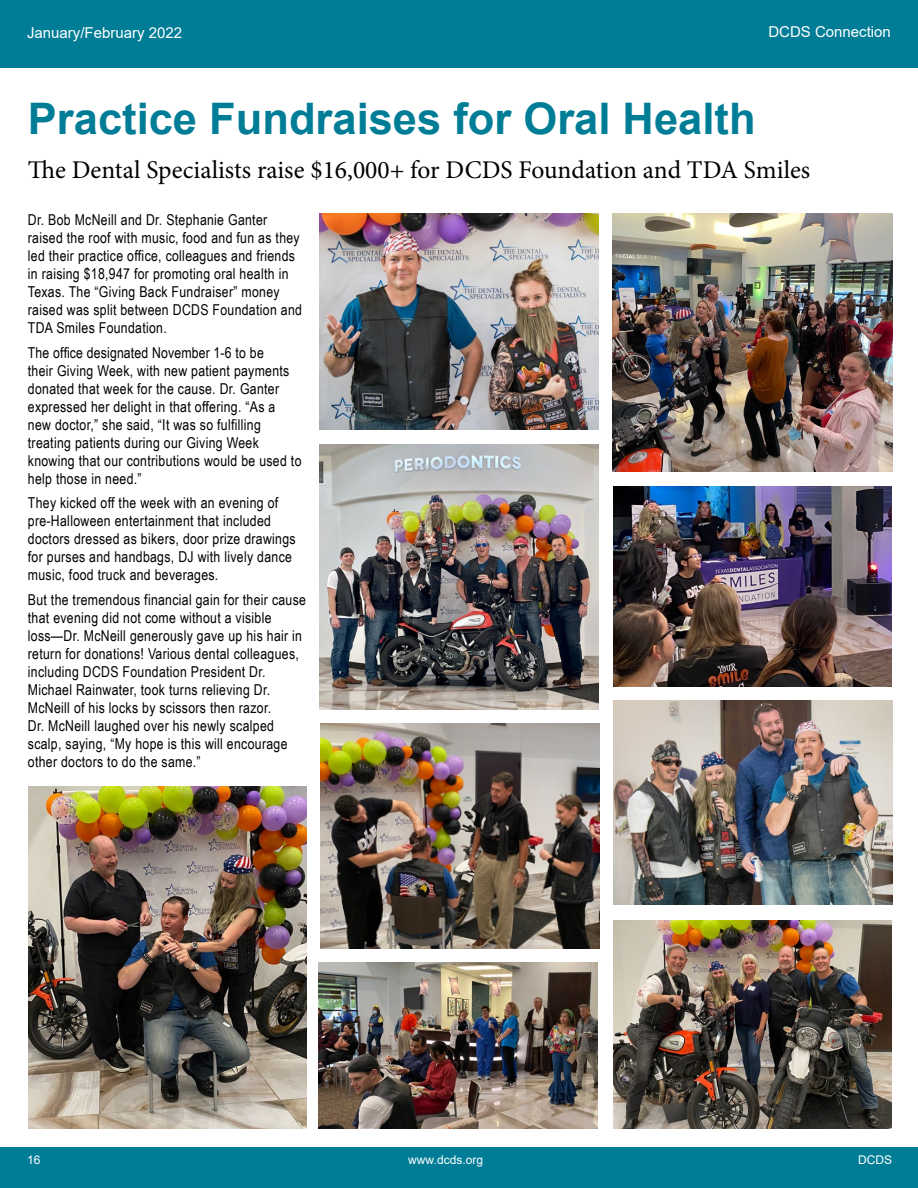
<style>
.page{position:relative;width:918px;height:1188px;background:#fff}
.page>*{position:absolute;margin:0;border:0;box-sizing:border-box;transform-origin:0 0}
.t1{font:700 43.5px "Arial";color:#007d96}
.t2{font:25.5px "Minion Pro";color:#000}
.t3{font:15px/18px "Arial Narrow";letter-spacing:.02em;color:#000}
.t4{font:15px "Arial";color:#fff}
.t5{font:12px "Arial";color:#fff}
</style>
<div class="page">
<div style="left:0;top:0;width:918px;height:60px;background:#007d96"></div>
<div style="left:0;top:51px;width:918px;height:17px;background:#007d96"></div>
<div style="left:0;top:1148px;width:918px;height:40px;background:#007d96"></div>
<img style="left:612px;top:214px;width:280px;height:257px">
<img style="left:319px;top:963px;width:279px;height:166px">
<img style="left:613px;top:487px;width:278px;height:200px">
<img style="left:28px;top:786px;width:278px;height:343px">
<img style="left:320px;top:724px;width:279px;height:224px">
<img style="left:613px;top:920px;width:278px;height:209px">
<img style="left:320px;top:214px;width:278px;height:216px">
<img style="left:320px;top:445px;width:278px;height:264px">
<img style="left:613px;top:700px;width:279px;height:204px">
<p class="t4" style="left:27px;top:22px;width:157px">January/February 2022</p>
<p class="t4" style="left:768px;top:22px;width:124px">DCDS Connection</p>
<h1 class="t1" style="left:28px;top:88px;width:729px">Practice Fundraises for Oral Health</h1>
<h2 class="t2" style="left:28px;top:153px;width:784px">The Dental Specialists raise $16,000+ for DCDS Foundation and TDA Smiles</h2>
<p class="t3" style="left:28px;top:210px;width:276px">Dr. Bob McNeill and Dr. Stephanie Ganter raised the roof with music, food and fun as they led their practice office, colleagues and friends in raising $18,947 for promoting oral health in Texas. The “Giving Back Fundraiser” money raised was split between DCDS Foundation and TDA Smiles Foundation.</p>
<p class="t3" style="left:28px;top:343px;width:275px">The office designated November 1-6 to be<br>their Giving Week, with new patient payments donated that week for the cause. Dr. Ganter expressed her delight in that offering. “As a new doctor,” she said, “It was so fulfilling treating patients during our Giving Week knowing that our contributions would be used to help those in need.”</p>
<p class="t3" style="left:28px;top:493px;width:269px">They kicked off the week with an evening of pre-Halloween entertainment that included doctors dressed as bikers, door prize drawings for purses and handbags, DJ with lively dance music, food truck and beverages.</p>
<p class="t3" style="left:28px;top:590px;width:280px">But the tremendous financial gain for their cause that evening did not come without a visible loss—Dr. McNeill generously gave up his hair in return for donations! Various dental colleagues, including DCDS Foundation President Dr.<br>Michael Rainwater, took turns relieving Dr.<br>McNeill of his locks by scissors then razor.<br>Dr. McNeill laughed over his newly scalped scalp, saying, “My hope is this will encourage other doctors to do the same.”</p>
<p class="t5" style="left:27px;top:1152px;width:15px">16</p>
<p class="t5" style="left:408px;top:1152px;width:76px">www.dcds.org</p>
<p class="t5" style="left:858px;top:1152px;width:35px">DCDS</p>
</div>
